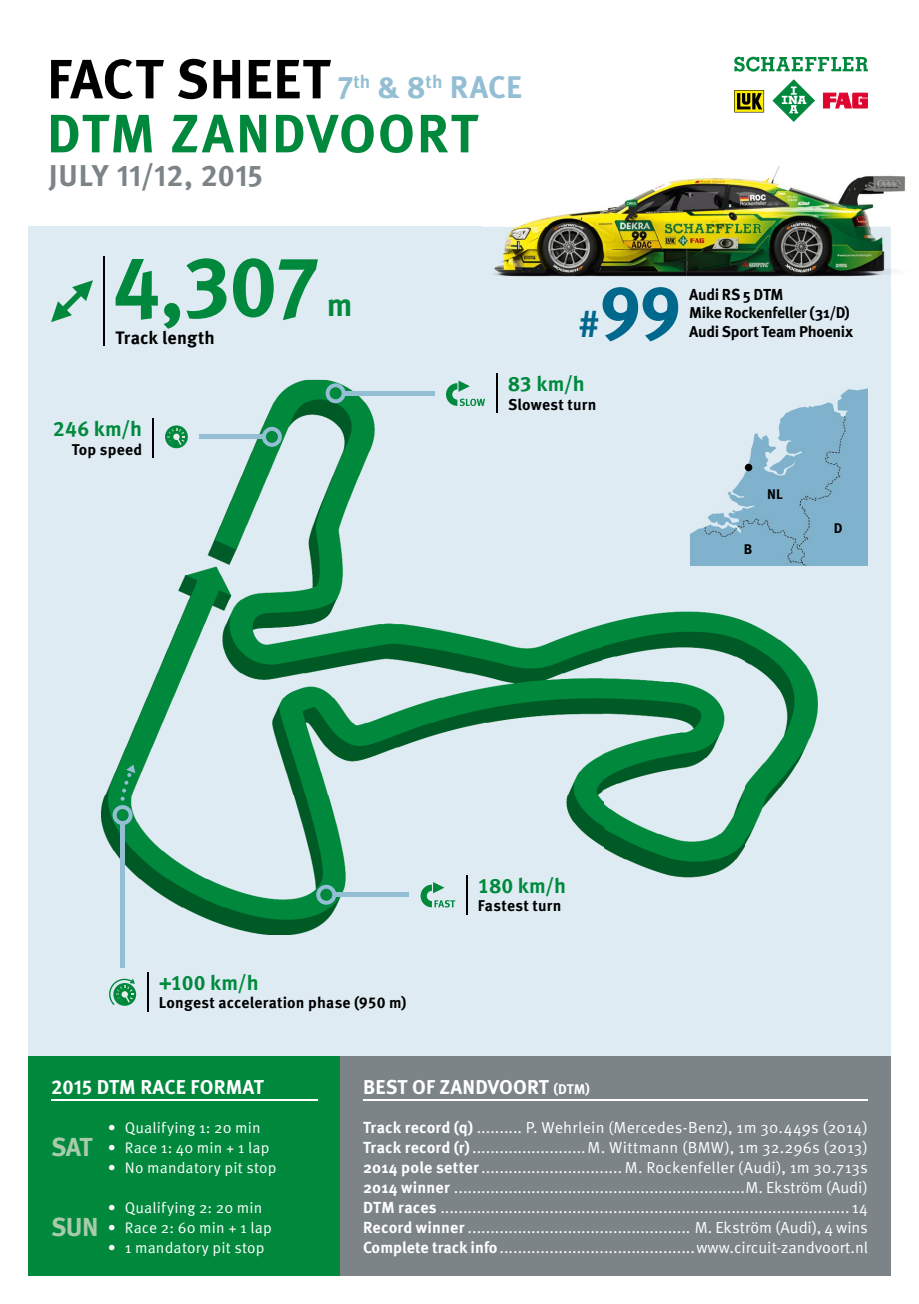
<style>
.page{position:relative;width:919px;height:1304px;background:#fff}
.page>*{position:absolute;margin:0;border:0;box-sizing:border-box;transform-origin:0 0}
.t1{font:700 85.6px "Meta OT";color:#00893d}
.t2{font:700 74px "Meta OT";color:#00688d}
.t3{font:700 55.2px "Meta OT";letter-spacing:.01em;color:#000}
.t4{font:700 54px "Meta OT";letter-spacing:.03em;color:#00893d}
.t5{font:700 32.2px "Meta OT";color:#00893d}
.t6{font:700 30px "Meta OT";letter-spacing:.015em;color:#7c8488}
.t7{font:700 26px "Meta OT";letter-spacing:-.025em;color:#a8cbab}
.t8{font:700 20.8px "Meta OT";letter-spacing:.01em;color:#00893d}
.t9{font:700 20px "Meta OT";letter-spacing:.01em;color:#fff}
.t10{font:700 18px "Meta OT";letter-spacing:.005em;color:#000}
.t11{font:16px/20px "Meta OT Norm";color:#fff;text-align:justify}
.t12{font:700 15.6px "Meta OT";letter-spacing:.005em;color:#000}
.t13{font:700 15.6px/18.8px "Meta OT";letter-spacing:-.02em;color:#000}
.t14{font:15.4px "Meta OT Norm";letter-spacing:.01em;color:#fff}
.t15{font:700 14px "Meta OT";color:#000}
.s1{font-size:31.2px;color:#94bed4}
.s2{font-size:37px}
.s3{font-size:14px}
.s4{font-family:"Meta OT";font-weight:700}
</style>
<div class="page">
<div style="left:28px;top:227px;width:862px;height:829px;background:#deebf3"></div>
<div style="left:28px;top:1056px;width:312px;height:220px;background:#00893d"></div>
<div style="left:340px;top:1056px;width:550px;height:220px;background:#7c8488"></div>
<img style="left:102px;top:380px;width:643px;height:554px">
<img style="left:745px;top:621px;width:72px;height:224px">
<img style="left:690px;top:389px;width:177px;height:177px">
<div style="left:744px;top:464px;width:8px;height:7px;background:#000;border-radius:50%"></div>
<hr style="left:334px;top:893px;width:75px;height:4px;background:#94bed4">
<svg style="left:316px;top:885px;width:20px;height:20px"></svg>
<hr style="left:121px;top:823px;width:4px;height:144px;background:#94bed4">
<svg style="left:420px;top:882px;width:35px;height:25px"></svg>
<hr style="left:152px;top:419px;width:2px;height:39px;background:#000">
<svg style="left:165px;top:425px;width:23px;height:23px"></svg>
<svg style="left:168px;top:428px;width:17px;height:18px"></svg>
<svg style="left:734px;top:90px;width:30px;height:22px"></svg>
<svg style="left:823px;top:93px;width:44px;height:15px"></svg>
<svg style="left:772px;top:79px;width:43px;height:43px"></svg>
<svg style="left:734px;top:57px;width:133px;height:15px"></svg>
<hr style="left:363px;top:1099px;width:504px;height:1px;background:#fff">
<hr style="left:51px;top:1099px;width:266px;height:1px;background:#fff">
<hr style="left:343px;top:391px;width:91px;height:4px;background:#94bed4">
<svg style="left:325px;top:383px;width:20px;height:20px"></svg>
<hr style="left:199px;top:435px;width:65px;height:4px;background:#94bed4">
<svg style="left:262px;top:427px;width:20px;height:20px"></svg>
<svg style="left:113px;top:765px;width:22px;height:60px"></svg>
<hr style="left:496px;top:374px;width:2px;height:39px;background:#000">
<svg style="left:446px;top:381px;width:39px;height:25px"></svg>
<hr style="left:466px;top:875px;width:1px;height:40px;background:#000">
<svg style="left:113px;top:983px;width:23px;height:23px"></svg>
<svg style="left:109px;top:979px;width:26px;height:26px"></svg>
<hr style="left:147px;top:973px;width:2px;height:39px;background:#000">
<img style="left:517px;top:167px;width:339px;height:60px">
<img style="left:856px;top:175px;width:50px;height:115px">
<img style="left:494px;top:227px;width:396px;height:63px">
<img style="left:689px;top:288px;width:93px;height:2px">
<img style="left:602px;top:287px;width:76px;height:3px">
<hr style="left:104px;top:256px;width:1px;height:90px;background:#000">
<svg style="left:51px;top:280px;width:42px;height:42px"></svg>
<h3 class="t3" style="left:47px;top:44px;width:476px">FACT SHEET <span class="s1">7</span><sup>th</sup> <span class="s1">&amp; 8</span><sup>th</sup> <span class="s1">RACE</span></h3>
<h3 class="t4" style="left:47px;top:99px;width:432px">DTM ZANDVOORT</h3>
<h3 class="t6" style="left:49px;top:157px;width:216px">JULY 11/12, 2015</h3>
<h1 class="t1" style="left:113px;top:232px;width:208px">4,307</h1>
<p class="t10" style="left:116px;top:326px;width:101px">Track length</p>
<h3 class="t5" style="left:326px;top:285px;width:27px">m</h3>
<h3 class="t8" style="left:53px;top:416px;width:90px">246 km/h</h3>
<p class="t12" style="left:72px;top:439px;width:72px">Top speed</p>
<h2 class="t2" style="left:578px;top:265px;width:105px"><span class="s2">#</span>99</h2>
<p class="t13" style="left:689px;top:285px;width:162px">Audi RS 5 DTM<br>Mike Rockenfeller (31/D)</p>
<p class="t13" style="left:689px;top:323px;width:165px">Audi Sport Team Phoenix</p>
<h3 class="t8" style="left:508px;top:371px;width:78px">83 km/h</h3>
<p class="t12" style="left:508px;top:394px;width:90px">Slowest turn</p>
<p class="t15" style="left:767px;top:485px;width:17px">NL</p>
<p class="t15" style="left:743px;top:541px;width:10px">B</p>
<p class="t15" style="left:833px;top:520px;width:10px">D</p>
<h3 class="t8" style="left:159px;top:969px;width:101px">+100 km/h</h3>
<p class="t12" style="left:159px;top:993px;width:249px">Longest acceleration phase (950 m)</p>
<h3 class="t8" style="left:478px;top:872px;width:90px">180 km/h</h3>
<p class="t12" style="left:478px;top:896px;width:85px">Fastest turn</p>
<p class="t9" style="left:51px;top:1074px;width:214px">2015 DTM RACE FORMAT</p>
<p class="t9" style="left:363px;top:1074px;width:228px">BEST OF ZANDVOORT <span class="s3">(DTM)</span></p>
<p class="t14" style="left:108px;top:1118px;width:154px">• Qualifying 1: 20 min</p>
<p class="t14" style="left:108px;top:1138px;width:163px">• Race 1: 40 min + 1 lap</p>
<p class="t14" style="left:108px;top:1158px;width:170px">• No mandatory pit stop</p>
<p class="t14" style="left:108px;top:1198px;width:156px">• Qualifying 2: 20 min</p>
<p class="t14" style="left:108px;top:1218px;width:165px">• Race 2: 60 min + 1 lap</p>
<p class="t14" style="left:108px;top:1238px;width:158px">• 1 mandatory pit stop</p>
<p class="t11" style="left:363px;top:1118px;width:506px"><span class="s4">Track record (q)</span> .......... P. Wehrlein (Mercedes-Benz), 1m 30.449s (2014)<br><span class="s4">Track record (r)</span> .........................M. Wittmann (BMW), 1m 32.296s (2013)<br><span class="s4">2014 pole setter</span> ............................... M. Rockenfeller (Audi), 1m 30.713s <span class="s4">2014 winner</span> ................................................................M. Ekström (Audi)<br><span class="s4">DTM races</span> .......................................................................................... 14<br><span class="s4">Record winner</span> ................................................. M. Ekström (Audi), 4 wins <span class="s4">Complete track info</span> ...........................................www.circuit-zandvoort.nl</p>
<h3 class="t7" style="left:51px;top:1131px;width:43px">SAT</h3>
<h3 class="t7" style="left:51px;top:1211px;width:49px">SUN</h3>
</div>
